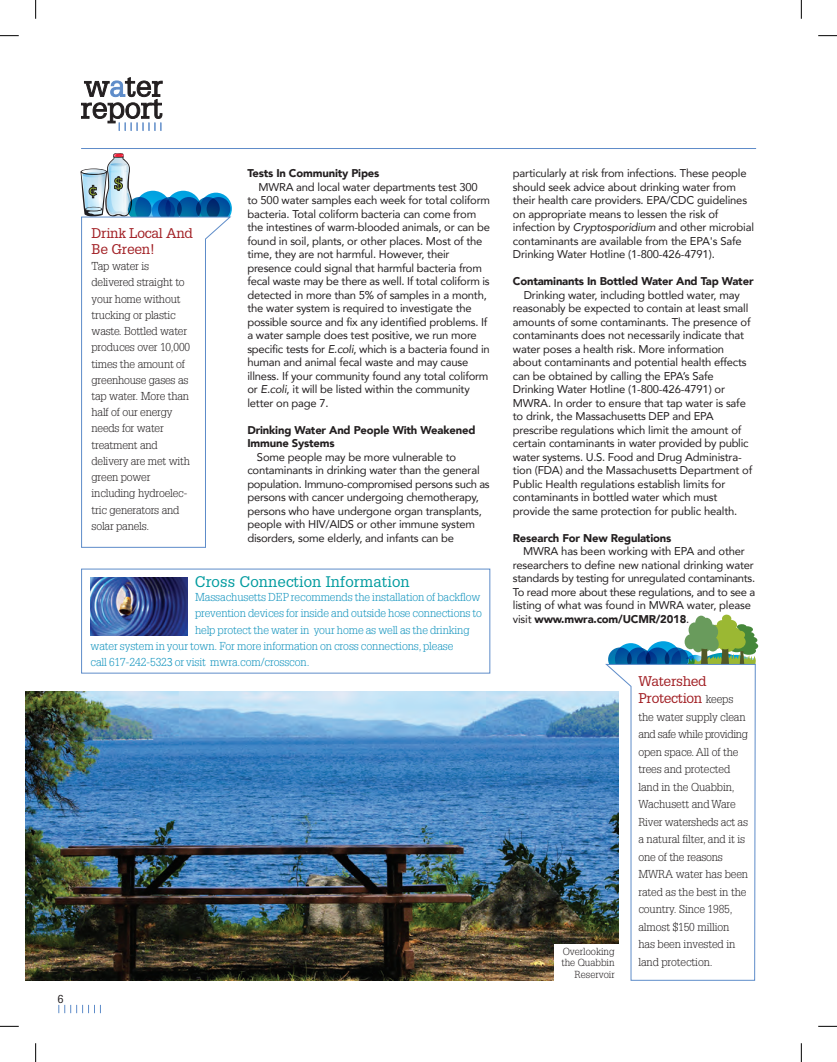
<style>
.page{position:relative;width:837px;height:1062px;background:#fff}
.page>*{position:absolute;margin:0;border:0;box-sizing:border-box;transform-origin:0 0}
.t1{font:15px "Glypha";letter-spacing:.01em;color:#009b9f}
.t2{font:13.75px/17.5px "Glypha";letter-spacing:-.02em;color:#a11e23}
.t3{font:11.25px/13.5px "Avenir";letter-spacing:-.02em;color:#231f20}
.t4{font:300 11.25px/16.2px "Glypha";letter-spacing:-.015em;color:#231f20}
.t5{font:300 11.25px "Glypha";letter-spacing:-.01em;color:#0f92bd}
.t6{font:900 11.25px/13.5px "Avenir";letter-spacing:-.015em;color:#231f20}
.t7{font:11.25px "Glypha";color:#231f20}
.t8{font:300 10px/11.2px "Glypha";color:#231f20;text-align:right}
.s1{font-style:italic}
.s2{font-family:"Avenir"}
.s3{font-weight:900}
.s4{font-weight:300;font-size:11.25px;color:#231f20}
</style>
<div class="page">
<div style="left:80px;top:168px;width:27px;height:7px;background:#b6b4b5;border-radius:50%"></div>
<svg style="left:81px;top:153px;width:151px;height:63px"></svg>
<svg style="left:608px;top:614px;width:150px;height:49px"></svg>
<hr style="left:81px;top:148px;width:674px;height:1px;background:#5e8cc9">
<img style="left:25px;top:691px;width:580px;height:289px">
<img style="left:91px;top:577px;width:97px;height:58px">
<svg style="left:81px;top:216px;width:150px;height:332px"></svg>
<svg style="left:605px;top:663px;width:151px;height:318px"></svg>
<svg style="left:58px;top:1004px;width:43px;height:8px"></svg>
<svg style="left:81px;top:77px;width:82px;height:54px"></svg>
<div style="left:554px;top:943px;width:65px;height:37px;background:#fff"></div>
<svg style="left:0;top:35px;width:19px;height:1px"></svg>
<svg style="left:818px;top:35px;width:18px;height:1px"></svg>
<svg style="left:0;top:1025px;width:19px;height:1px"></svg>
<svg style="left:818px;top:1025px;width:18px;height:1px"></svg>
<svg style="left:35px;top:0;width:1px;height:19px"></svg>
<svg style="left:35px;top:1043px;width:1px;height:18px"></svg>
<svg style="left:800px;top:0;width:1px;height:19px"></svg>
<svg style="left:800px;top:1043px;width:1px;height:18px"></svg>
<p class="t7" style="left:57px;top:991px;width:8px">6</p>
<p class="t2" style="left:92px;top:224px;width:103px;line-height:16.2px">Drink Local And<br>Be Green!</p>
<p class="t4" style="left:92px;top:258px;width:100px">Tap water is delivered straight to your home without trucking or plastic waste. Bottled water produces over 10,000 times the amount of greenhouse gases as tap water. More than half of our energy needs for water treatment and delivery are met with green power including hydroelec&shy;tric generators and solar panels.</p>
<p class="t6" style="left:247px;top:166px;width:133px">Tests In Community Pipes</p>
<p class="t3" style="left:247px;top:180px;width:244px;text-indent:11px">MWRA and local water departments test 300 to 500 water samples each week for total coliform bacteria. Total coliform bacteria can come from the intestines of warm-blooded animals, or can be found in soil, plants, or other places. Most of the time, they are not harmful. However, their presence could signal that harmful bacteria from fecal waste may be there as well. If total coliform is detected in more than 5% of samples in a month, the water system is required to investigate the possible source and fix any identified problems. If a water sample does test positive, we run more specific tests for <span class="s1">E.coli</span>, which is a bacteria found in human and animal fecal waste and may cause illness. If your community found any total coliform or <span class="s1">E.coli</span>, it will be listed within the community letter on page 7.</p>
<p class="t6" style="left:247px;top:422px;width:229px">Drinking Water And People With Weakened<br>Immune Systems</p>
<p class="t3" style="left:247px;top:449px;width:244px;text-indent:10px">Some people may be more vulnerable to contaminants in drinking water than the general population. Immuno-compromised persons such as persons with cancer undergoing chemotherapy, persons who have undergone organ transplants, people with HIV/AIDS or other immune system disorders, some elderly, and infants can be</p>
<h1 class="t1" style="left:195px;top:572px;width:216px">Cross Connection Information</h1>
<p class="t5" style="left:195px;top:590px;width:287px">Massachusetts DEP recommends the installation of backflow</p>
<p class="t5" style="left:195px;top:607px;width:288px">prevention devices for inside and outside hose connections to</p>
<p class="t5" style="left:195px;top:623px;width:276px">help protect the water in your home as well as the drinking</p>
<p class="t5" style="left:91px;top:639px;width:364px">water system in your town. For more information on cross connections,please</p>
<p class="t5" style="left:91px;top:655px;width:220px">call 617-242-532<span class="s2">3</span> or visit mwra.com/crosscon.</p>
<p class="t3" style="left:512px;top:166px;width:243px">particularly at risk from infections. These people should seek advice about drinking water from their health care providers. EPA/CDC guidelines on appropriate means to lessen the risk of infection by <span class="s1">Cryptosporidium</span> and other microbial contaminants are available from the EPA's Safe Drinking Water Hotline (1-800-426-4791).</p>
<p class="t6" style="left:512px;top:274px;width:242px">Contaminants In Bottled Water And Tap Water</p>
<p class="t3" style="left:512px;top:288px;width:241px;text-indent:11px">Drinking water, including bottled water, may reasonably be expected to contain at least small amounts of some contaminants. The presence of contaminants does not necessarily indicate that water poses a health risk. More information about contaminants and potential health effects can be obtained by calling the EPA’s Safe Drinking Water Hotline (1-800-426-4791) or MWRA. In order to ensure that tap water is safe to drink, the Massachusetts DEP and EPA prescribe regulations which limit the amount of certain contaminants in water provided by public water systems. U.S. Food and Drug Administra&shy;tion (FDA) and the Massachusetts Department of Public Health regulations establish limits for contaminants in bottled water which must provide the same protection for public health.</p>
<p class="t6" style="left:512px;top:530px;width:160px">Research For New Regulations</p>
<p class="t3" style="left:512px;top:544px;width:244px;text-indent:10px">MWRA has been working with EPA and other researchers to define new national drinking water standards by testing for unregulated contaminants.<br>To read more about these regulations, and to see a listing of what was found in MWRA water, please visit <span class="s3">www.mwra.com/UCMR/2018</span>.</p>
<p class="t8" style="left:561px;top:945px;width:55px">Overlooking the Quabbin<br>Reservoir</p>
<p class="t2" style="left:638px;top:671px;width:96px">Watershed<br>Protection <span class="s4">keeps</span></p>
<p class="t4" style="left:638px;top:708px;width:111px;line-height:17.5px">the water supply clean and safe while providing open space. All of the trees and protected land in the Quabbin,<br>Wachusett and Ware<br>River watersheds act as a natural filter, and it is one of the reasons<br>MWRA water has been rated as the best in the country. Since 1985, almost $150 million has been invested in land protection.</p>
</div>
